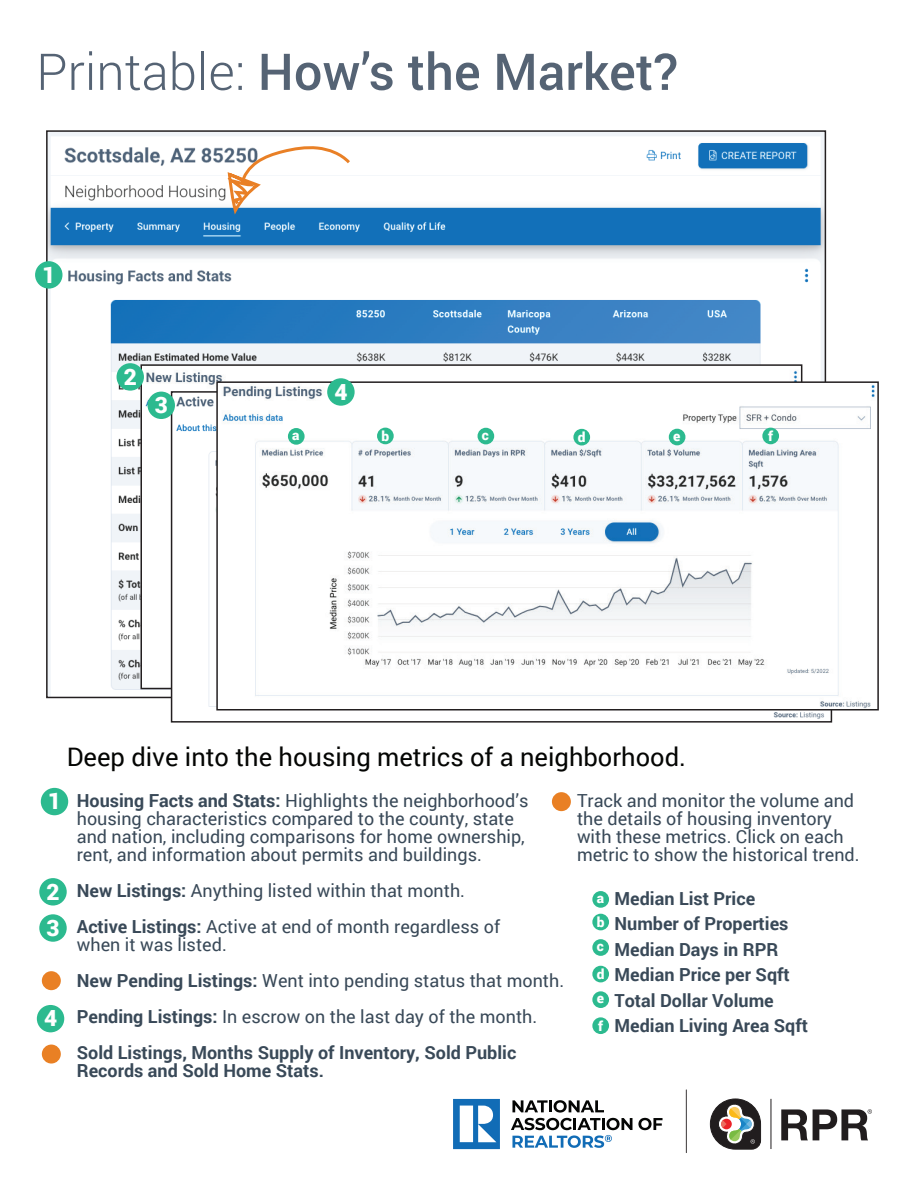
<style>
.page{position:relative;width:918px;height:1188px;background:#fff}
.page>*{position:absolute;margin:0;border:0;box-sizing:border-box;transform-origin:0 0}
.t1{font:500 50.7px "Roboto";color:#556374}
.t2{font:25.5px "Roboto";color:#040503}
.t3{font:900 22.65px "Roboto";color:#fff}
.t4{font:18px/18px "Roboto";color:#394958}
.t5{font:700 18px/25.5px "Roboto";color:#394958}
.t6{font:900 13.8px/24px "Roboto";color:#fff;text-align:justify}
.s1{font-weight:300}
.s2{font-weight:700}
.s3{font-weight:400}
</style>
<div class="page">
<svg style="left:453px;top:1099px;width:47px;height:50px"></svg>
<svg style="left:638px;top:1118px;width:25px;height:12px"></svg>
<svg style="left:511px;top:1100px;width:121px;height:48px"></svg>
<svg style="left:710px;top:1099px;width:51px;height:50px"></svg>
<hr style="left:771px;top:1099px;width:1px;height:50px;background:#211d1e">
<svg style="left:781px;top:1109px;width:91px;height:31px"></svg>
<hr style="left:686px;top:1089px;width:1px;height:64px;background:#211d1e">
<img style="left:49px;top:133px;width:774px;height:562px">
<div style="left:37px;top:1005px;width:27px;height:27px;background:#2cba8f;border-radius:50%"></div>
<div style="left:39px;top:914px;width:28px;height:28px;background:#2cba8f;border-radius:50%"></div>
<div style="left:39px;top:878px;width:28px;height:28px;background:#2cba8f;border-radius:50%"></div>
<div style="left:41px;top:788px;width:27px;height:27px;background:#2cba8f;border-radius:50%"></div>
<div style="left:592px;top:891px;width:17px;height:17px;background:#2cba8f;border-radius:50%"></div>
<div style="left:592px;top:914px;width:17px;height:16px;background:#2cba8f;border-radius:50%"></div>
<div style="left:592px;top:939px;width:17px;height:17px;background:#2cba8f;border-radius:50%"></div>
<div style="left:592px;top:966px;width:17px;height:16px;background:#2cba8f;border-radius:50%"></div>
<div style="left:592px;top:991px;width:17px;height:17px;background:#2cba8f;border-radius:50%"></div>
<div style="left:592px;top:1017px;width:17px;height:17px;background:#2cba8f;border-radius:50%"></div>
<div style="left:35px;top:261px;width:27px;height:28px;background:#2cba8f;border-radius:50%"></div>
<div style="left:42px;top:971px;width:19px;height:19px;background:#e98024;border-radius:50%"></div>
<div style="left:552px;top:792px;width:19px;height:19px;background:#e98024;border-radius:50%"></div>
<div style="left:42px;top:1045px;width:19px;height:19px;background:#e98024;border-radius:50%"></div>
<img style="left:143px;top:367px;width:656px;height:319px">
<img style="left:174px;top:394px;width:650px;height:325px">
<img style="left:219px;top:384px;width:656px;height:324px">
<div style="left:216px;top:381px;width:663px;height:330px;border:2px solid #231f20"></div>
<svg style="left:224px;top:138px;width:129px;height:81px"></svg>
<div style="left:117px;top:363px;width:27px;height:28px;background:#2cba8f;border-radius:50%"></div>
<div style="left:148px;top:392px;width:27px;height:27px;background:#2cba8f;border-radius:50%"></div>
<div style="left:327px;top:378px;width:28px;height:28px;background:#2cba8f;border-radius:50%"></div>
<div style="left:288px;top:428px;width:17px;height:17px;background:#2cba8f;border-radius:50%"></div>
<div style="left:377px;top:428px;width:17px;height:16px;background:#2cba8f;border-radius:50%"></div>
<div style="left:478px;top:428px;width:16px;height:16px;background:#2cba8f;border-radius:50%"></div>
<div style="left:573px;top:429px;width:17px;height:17px;background:#2cba8f;border-radius:50%"></div>
<div style="left:669px;top:429px;width:16px;height:16px;background:#2cba8f;border-radius:50%"></div>
<div style="left:762px;top:428px;width:17px;height:16px;background:#2cba8f;border-radius:50%"></div>
<h1 class="t1" style="left:36px;top:36px;width:643px"><span class="s1">Printable:</span> How’s the Market?</h1>
<p class="t3" style="left:42px;top:259px;width:15px">1</p>
<p class="t3" style="left:124px;top:361px;width:15px">2</p>
<p class="t3" style="left:155px;top:389px;width:15px">3</p>
<p class="t3" style="left:334px;top:376px;width:15px">4</p>
<p class="t6" style="left:292px;top:422px;width:9px">a</p>
<p class="t6" style="left:381px;top:424px;width:9px">b</p>
<p class="t6" style="left:482px;top:422px;width:9px">c</p>
<p class="t6" style="left:578px;top:425px;width:9px">d</p>
<p class="t6" style="left:673px;top:423px;width:9px">e</p>
<p class="t6" style="left:768px;top:424px;width:6px">f</p>
<p class="t3" style="left:48px;top:785px;width:15px">1</p>
<p class="t3" style="left:47px;top:876px;width:15px">2</p>
<p class="t3" style="left:47px;top:912px;width:15px">3</p>
<p class="t3" style="left:44px;top:1002px;width:15px">4</p>
<h2 class="t2" style="left:67px;top:739px;width:621px">Deep dive into the housing metrics of a neighborhood.</h2>
<p class="t4" style="left:77px;top:791px;width:453px"><span class="s2">Housing Facts and Stats:</span> Highlights the neighborhood’s housing characteristics compared to the county, state and nation, including comparisons for home ownership, rent, and information about permits and buildings.</p>
<p class="t4" style="left:77px;top:872px;width:425px;line-height:36px"><span class="s2">New Listings:</span> Anything listed within that month.<br><span class="s2">Active Listings:</span> Active at end of month regardless of</p>
<p class="t5" style="left:77px;top:926px;width:489px;line-height:36px"><span class="s3">when it was listed.<br></span>New Pending Listings: <span class="s3">Went into pending status that month.<br></span>Pending Listings: <span class="s3">In escrow on the last day of the month.<br></span>Sold Listings, Months Supply of Inventory, Sold Public</p>
<p class="t5" style="left:77px;top:1057px;width:249px">Records and Sold Home Stats.</p>
<p class="t4" style="left:577px;top:791px;width:284px">Track and monitor the volume and the details of housing inventory with these metrics. Click on each metric to show the historical trend.</p>
<p class="t5" style="left:615px;top:885px;width:195px">Median List Price<br>Number of Properties<br>Median Days in RPR<br>Median Price per Sqft<br>Total Dollar Volume<br>Median Living Area Sqft</p>
<p class="t6" style="left:597px;top:885px;width:9px">a b c</p>
<p class="t6" style="left:597px;top:962px;width:9px">d e</p>
<p class="t6" style="left:598px;top:1013px;width:6px">f</p>
</div>
